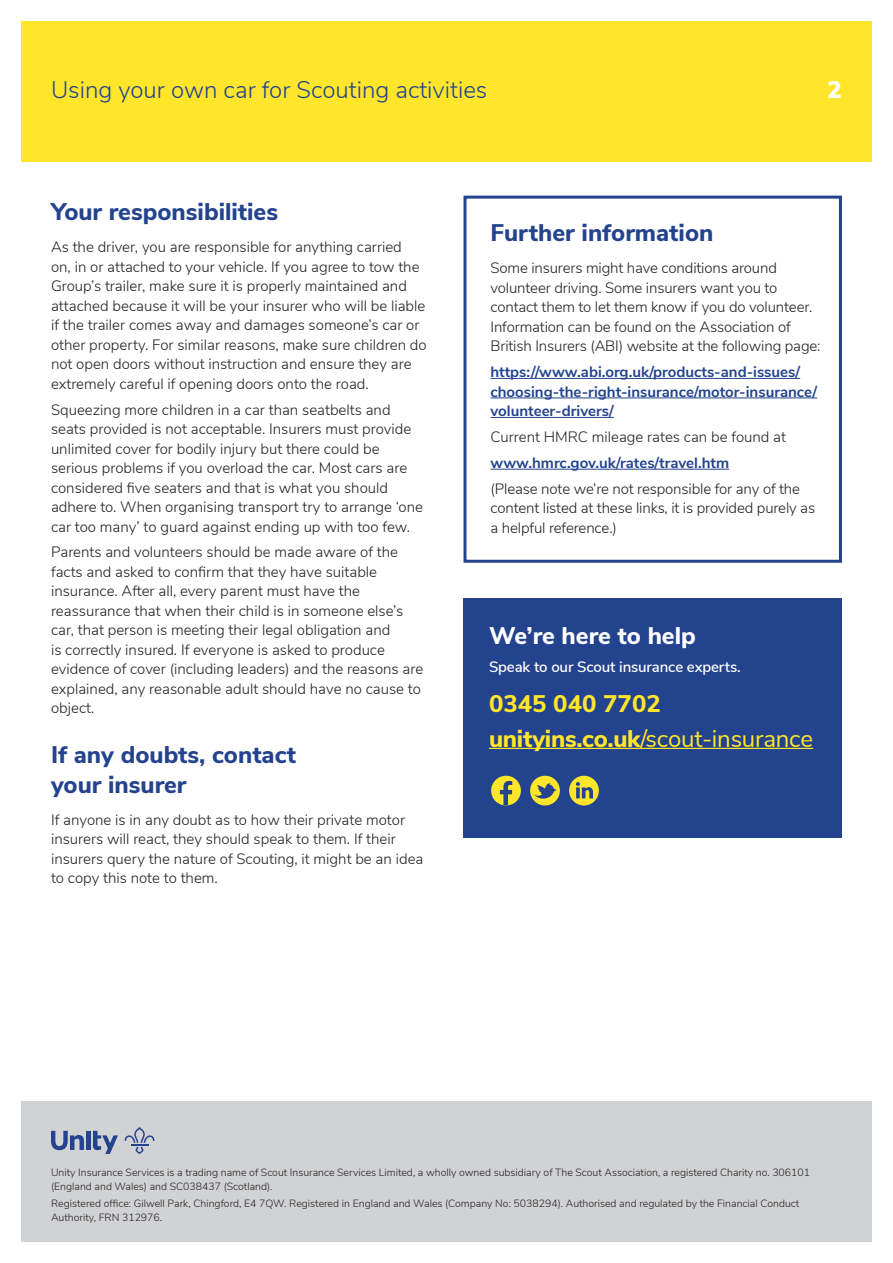
<style>
.page{position:relative;width:893px;height:1263px;background:#fff}
.page>*{position:absolute;margin:0;border:0;box-sizing:border-box;transform-origin:0 0}
.t1{font:800 24px/30px "Nunito Sans";color:#23438e}
.t2{font:800 24px/34.2px "Nunito Sans";color:#ffe62a}
.t3{font:300 24px "Nunito Sans";color:#23438e}
.t4{font:800 24px "Nunito Sans";color:#fff}
.t5{font:900 24px "Nunito Sans";color:#fff}
.t6{font:300 15px/19.5px "Nunito Sans";color:#231f20}
.t7{font:700 15px/19.5px "Nunito Sans";color:#23438e}
.t8{font:600 15px "Nunito Sans";letter-spacing:-.01em;color:#fff}
.t9{font:300 10.5px/13.5px "Nunito Sans";color:#231f20}
.s1{font-weight:400}
</style>
<div class="page">
<div style="left:21px;top:1101px;width:851px;height:141px;background:#d1d2d4"></div>
<div style="left:21px;top:21px;width:851px;height:141px;background:#ffe62a"></div>
<svg style="left:124px;top:1127px;width:31px;height:27px"></svg>
<svg style="left:51px;top:1131px;width:67px;height:23px"></svg>
<div style="left:463px;top:598px;width:379px;height:240px;background:#23438e"></div>
<hr style="left:489px;top:748px;width:324px;height:1px;background:#ffe62a">
<div style="left:463px;top:196px;width:379px;height:367px;border:3px solid #23438e"></div>
<hr style="left:490px;top:378px;width:310px;height:1px;background:#23438e">
<hr style="left:490px;top:397px;width:327px;height:1px;background:#23438e">
<hr style="left:490px;top:417px;width:124px;height:1px;background:#23438e">
<hr style="left:490px;top:469px;width:239px;height:1px;background:#23438e">
<div style="left:491px;top:776px;width:30px;height:29px;background:#ffe62a;border-radius:50%"></div>
<svg style="left:500px;top:781px;width:13px;height:24px"></svg>
<div style="left:569px;top:776px;width:30px;height:29px;background:#ffe62a;border-radius:50%"></div>
<svg style="left:576px;top:782px;width:17px;height:16px"></svg>
<div style="left:530px;top:776px;width:30px;height:29px;background:#ffe62a;border-radius:50%"></div>
<svg style="left:534px;top:783px;width:23px;height:19px"></svg>
<h1 class="t3" style="left:51px;top:72px;width:438px">Using your own car for Scouting activities</h1>
<h1 class="t5" style="left:827px;top:72px;width:16px">2</h1>
<h1 class="t1" style="left:51px;top:195px;width:229px">Your responsibilities</h1>
<p class="t6" style="left:51px;top:236px;width:377px">As the driver, you are responsible for anything carried<br>on, in or attached to your vehicle. If you agree to tow the Group’s trailer, make sure it is properly maintained and attached because it will be your insurer who will be liable if the trailer comes away and damages someone’s car or other property. For similar reasons, make sure children do not open doors without instruction and ensure they are extremely careful if opening doors onto the road.</p>
<p class="t6" style="left:51px;top:399px;width:373px">Squeezing more children in a car than seatbelts and seats provided is not acceptable. Insurers must provide unlimited cover for bodily injury but there could be serious problems if you overload the car. Most cars are considered five seaters and that is what you should adhere to. When organising transport try to arrange ‘one car too many’ to guard against ending up with too few.</p>
<p class="t6" style="left:51px;top:541px;width:374px">Parents and volunteers should be made aware of the facts and asked to confirm that they have suitable insurance. After all, every parent must have the reassurance that when their child is in someone else’s car, that person is meeting their legal obligation and<br>is correctly insured. If everyone is asked to produce evidence of cover (including leaders) and the reasons are explained, any reasonable adult should have no cause to object.</p>
<h1 class="t1" style="left:51px;top:738px;width:246px">If any doubts, contact your insurer</h1>
<p class="t6" style="left:51px;top:809px;width:374px">If anyone is in any doubt as to how their private motor insurers will react, they should speak to them. If their insurers query the nature of Scouting, it might be an idea to copy this note to them.</p>
<h1 class="t1" style="left:490px;top:216px;width:224px">Further information</h1>
<p class="t6" style="left:490px;top:257px;width:332px">Some insurers might have conditions around volunteer driving. Some insurers want you to contact them to let them know if you do volunteer.<br>Information can be found on the Association of British Insurers (ABI) website at the following page:</p>
<p class="t7" style="left:490px;top:361px;width:328px">https://www.abi.org.uk/products-and-issues/ choosing-the-right-insurance/motor-insurance/ volunteer-drivers/</p>
<p class="t6" style="left:490px;top:426px;width:297px">Current HMRC mileage rates can be found at</p>
<p class="t7" style="left:490px;top:452px;width:240px">www.hmrc.gov.uk/rates/travel.htm</p>
<p class="t6" style="left:490px;top:478px;width:326px">(Please note we’re not responsible for any of the content listed at these links, it is provided purely as a helpful reference.)</p>
<h1 class="t4" style="left:489px;top:618px;width:208px">We’re here to help</h1>
<p class="t8" style="left:489px;top:655px;width:253px">Speak to our Scout insurance experts.</p>
<h1 class="t2" style="left:489px;top:685px;width:326px">0345 040 7702 unityins.co.uk<span class="s1">/scout-insurance</span></h1>
<p class="t9" style="left:51px;top:1165px;width:761px">Unity Insurance Services is a trading name of Scout Insurance Services Limited, a wholly owned subsidiary of The Scout Association, a registered Charity no. 306101 (England and Wales) and SC038437 (Scotland).</p>
<p class="t9" style="left:51px;top:1196px;width:750px">Registered office: Gilwell Park, Chingford, E4 7QW. Registered in England and Wales (Company No: 5038294). Authorised and regulated by the Financial Conduct<br>Authority, FRN 312976.</p>
</div>
